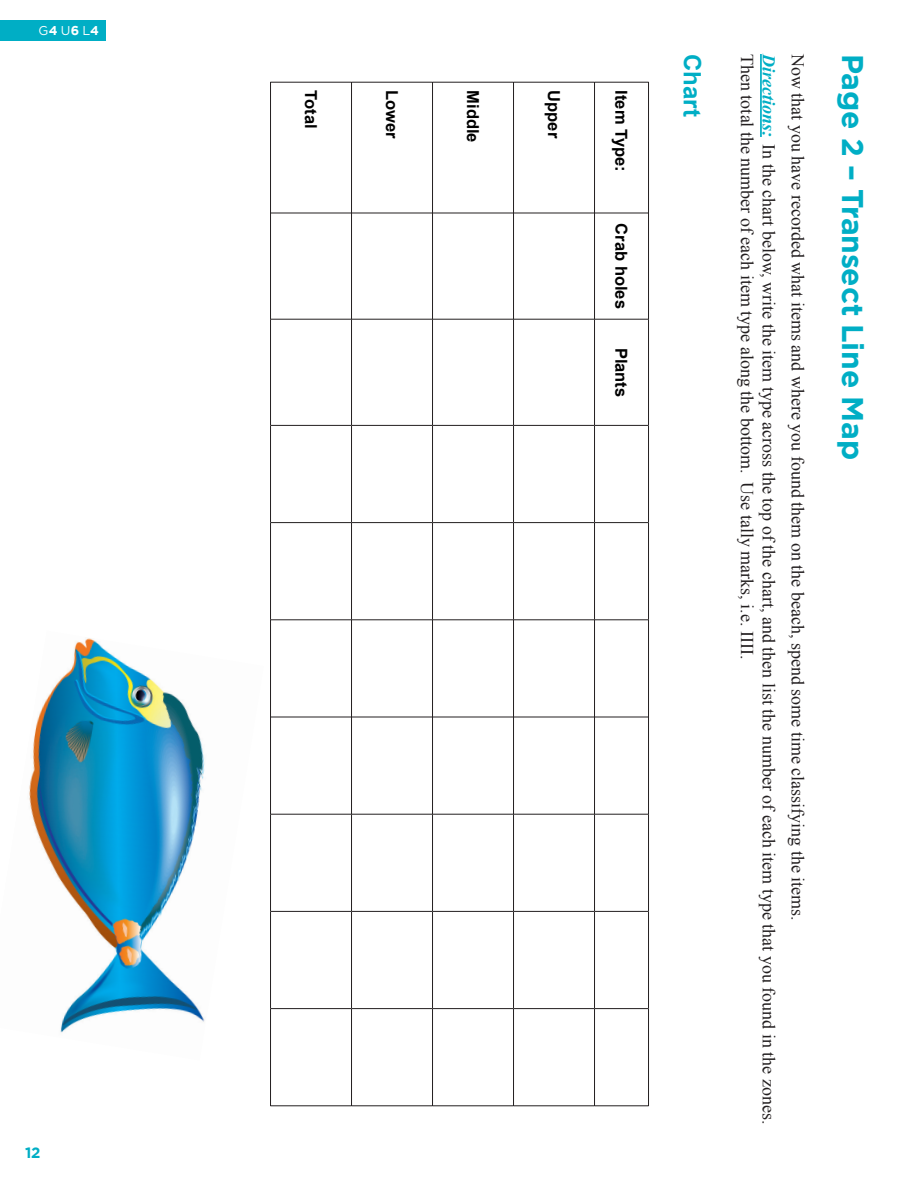
<style>
.page{position:relative;width:918px;height:1188px;background:#fff}
.page>*{position:absolute;margin:0;border:0;box-sizing:border-box;transform-origin:0 0}
.t1{font:700 30px "Gotham";letter-spacing:-.01em;color:#00aec5}
.t2{font:700 24px "Arial";color:#00aec5}
.t3{font:18px "Times New Roman";color:#231f20}
.t4{font:700 16.5px "Arial";color:#000}
.t5{font:700 15px "Gotham";color:#00aec5}
.t6{font:12.75px "Gotham";color:#fff}
.s1{font-weight:700}
.s2{font-weight:700;font-style:italic;color:#00aec5}
</style>
<div class="page">
<img style="left:29px;top:638px;width:176px;height:395px">
<hr style="left:760px;top:54px;width:2px;height:83px;background:#00aec5">
<hr style="left:648px;top:82px;width:1px;height:131px;background:#231f20">
<hr style="left:595px;top:82px;width:53px;height:1px;background:#231f20">
<hr style="left:648px;top:213px;width:1px;height:106px;background:#231f20">
<hr style="left:595px;top:213px;width:53px;height:1px;background:#231f20">
<hr style="left:648px;top:319px;width:1px;height:106px;background:#231f20">
<hr style="left:595px;top:319px;width:53px;height:1px;background:#231f20">
<hr style="left:648px;top:425px;width:1px;height:98px;background:#231f20">
<hr style="left:595px;top:425px;width:53px;height:1px;background:#231f20">
<hr style="left:648px;top:523px;width:1px;height:97px;background:#231f20">
<hr style="left:595px;top:522px;width:53px;height:1px;background:#231f20">
<hr style="left:648px;top:620px;width:1px;height:97px;background:#231f20">
<hr style="left:595px;top:619px;width:53px;height:1px;background:#231f20">
<hr style="left:648px;top:717px;width:1px;height:97px;background:#231f20">
<hr style="left:595px;top:717px;width:53px;height:1px;background:#231f20">
<hr style="left:648px;top:814px;width:1px;height:97px;background:#231f20">
<hr style="left:595px;top:814px;width:53px;height:1px;background:#231f20">
<hr style="left:648px;top:911px;width:1px;height:98px;background:#231f20">
<hr style="left:595px;top:911px;width:53px;height:1px;background:#231f20">
<hr style="left:648px;top:1009px;width:1px;height:97px;background:#231f20">
<hr style="left:595px;top:1008px;width:53px;height:1px;background:#231f20">
<hr style="left:595px;top:1105px;width:53px;height:1px;background:#231f20">
<hr style="left:594px;top:82px;width:1px;height:131px;background:#231f20">
<hr style="left:514px;top:82px;width:80px;height:1px;background:#231f20">
<hr style="left:594px;top:213px;width:1px;height:106px;background:#231f20">
<hr style="left:514px;top:213px;width:80px;height:1px;background:#231f20">
<hr style="left:594px;top:319px;width:1px;height:106px;background:#231f20">
<hr style="left:514px;top:319px;width:80px;height:1px;background:#231f20">
<hr style="left:594px;top:425px;width:1px;height:98px;background:#231f20">
<hr style="left:514px;top:425px;width:80px;height:1px;background:#231f20">
<hr style="left:594px;top:523px;width:1px;height:97px;background:#231f20">
<hr style="left:514px;top:522px;width:80px;height:1px;background:#231f20">
<hr style="left:594px;top:620px;width:1px;height:97px;background:#231f20">
<hr style="left:514px;top:619px;width:80px;height:1px;background:#231f20">
<hr style="left:594px;top:717px;width:1px;height:97px;background:#231f20">
<hr style="left:514px;top:717px;width:80px;height:1px;background:#231f20">
<hr style="left:594px;top:814px;width:1px;height:97px;background:#231f20">
<hr style="left:514px;top:814px;width:80px;height:1px;background:#231f20">
<hr style="left:594px;top:911px;width:1px;height:98px;background:#231f20">
<hr style="left:514px;top:911px;width:80px;height:1px;background:#231f20">
<hr style="left:594px;top:1009px;width:1px;height:97px;background:#231f20">
<hr style="left:514px;top:1008px;width:80px;height:1px;background:#231f20">
<hr style="left:514px;top:1105px;width:80px;height:1px;background:#231f20">
<hr style="left:513px;top:82px;width:1px;height:131px;background:#231f20">
<hr style="left:433px;top:82px;width:80px;height:1px;background:#231f20">
<hr style="left:513px;top:213px;width:1px;height:106px;background:#231f20">
<hr style="left:433px;top:213px;width:80px;height:1px;background:#231f20">
<hr style="left:513px;top:319px;width:1px;height:106px;background:#231f20">
<hr style="left:433px;top:319px;width:80px;height:1px;background:#231f20">
<hr style="left:513px;top:425px;width:1px;height:98px;background:#231f20">
<hr style="left:433px;top:425px;width:80px;height:1px;background:#231f20">
<hr style="left:513px;top:523px;width:1px;height:97px;background:#231f20">
<hr style="left:433px;top:522px;width:80px;height:1px;background:#231f20">
<hr style="left:513px;top:620px;width:1px;height:97px;background:#231f20">
<hr style="left:433px;top:619px;width:80px;height:1px;background:#231f20">
<hr style="left:513px;top:717px;width:1px;height:97px;background:#231f20">
<hr style="left:433px;top:717px;width:80px;height:1px;background:#231f20">
<hr style="left:513px;top:814px;width:1px;height:97px;background:#231f20">
<hr style="left:433px;top:814px;width:80px;height:1px;background:#231f20">
<hr style="left:513px;top:911px;width:1px;height:98px;background:#231f20">
<hr style="left:433px;top:911px;width:80px;height:1px;background:#231f20">
<hr style="left:513px;top:1009px;width:1px;height:97px;background:#231f20">
<hr style="left:433px;top:1008px;width:80px;height:1px;background:#231f20">
<hr style="left:433px;top:1105px;width:80px;height:1px;background:#231f20">
<hr style="left:432px;top:82px;width:1px;height:131px;background:#231f20">
<hr style="left:352px;top:82px;width:80px;height:1px;background:#231f20">
<hr style="left:432px;top:213px;width:1px;height:106px;background:#231f20">
<hr style="left:352px;top:213px;width:80px;height:1px;background:#231f20">
<hr style="left:432px;top:319px;width:1px;height:106px;background:#231f20">
<hr style="left:352px;top:319px;width:80px;height:1px;background:#231f20">
<hr style="left:432px;top:425px;width:1px;height:98px;background:#231f20">
<hr style="left:352px;top:425px;width:80px;height:1px;background:#231f20">
<hr style="left:432px;top:523px;width:1px;height:97px;background:#231f20">
<hr style="left:352px;top:522px;width:80px;height:1px;background:#231f20">
<hr style="left:432px;top:620px;width:1px;height:97px;background:#231f20">
<hr style="left:352px;top:619px;width:80px;height:1px;background:#231f20">
<hr style="left:432px;top:717px;width:1px;height:97px;background:#231f20">
<hr style="left:352px;top:717px;width:80px;height:1px;background:#231f20">
<hr style="left:432px;top:814px;width:1px;height:97px;background:#231f20">
<hr style="left:352px;top:814px;width:80px;height:1px;background:#231f20">
<hr style="left:432px;top:911px;width:1px;height:98px;background:#231f20">
<hr style="left:352px;top:911px;width:80px;height:1px;background:#231f20">
<hr style="left:432px;top:1009px;width:1px;height:97px;background:#231f20">
<hr style="left:352px;top:1008px;width:80px;height:1px;background:#231f20">
<hr style="left:352px;top:1105px;width:80px;height:1px;background:#231f20">
<hr style="left:351px;top:82px;width:1px;height:131px;background:#231f20">
<hr style="left:271px;top:82px;width:80px;height:1px;background:#231f20">
<hr style="left:351px;top:213px;width:1px;height:106px;background:#231f20">
<hr style="left:271px;top:213px;width:80px;height:1px;background:#231f20">
<hr style="left:351px;top:319px;width:1px;height:106px;background:#231f20">
<hr style="left:271px;top:319px;width:80px;height:1px;background:#231f20">
<hr style="left:351px;top:425px;width:1px;height:98px;background:#231f20">
<hr style="left:271px;top:425px;width:80px;height:1px;background:#231f20">
<hr style="left:351px;top:523px;width:1px;height:97px;background:#231f20">
<hr style="left:271px;top:522px;width:80px;height:1px;background:#231f20">
<hr style="left:351px;top:620px;width:1px;height:97px;background:#231f20">
<hr style="left:271px;top:619px;width:80px;height:1px;background:#231f20">
<hr style="left:351px;top:717px;width:1px;height:97px;background:#231f20">
<hr style="left:271px;top:717px;width:80px;height:1px;background:#231f20">
<hr style="left:351px;top:814px;width:1px;height:97px;background:#231f20">
<hr style="left:271px;top:814px;width:80px;height:1px;background:#231f20">
<hr style="left:351px;top:911px;width:1px;height:98px;background:#231f20">
<hr style="left:271px;top:911px;width:80px;height:1px;background:#231f20">
<hr style="left:351px;top:1009px;width:1px;height:97px;background:#231f20">
<hr style="left:271px;top:1008px;width:80px;height:1px;background:#231f20">
<hr style="left:271px;top:1105px;width:80px;height:1px;background:#231f20">
<hr style="left:270px;top:82px;width:1px;height:131px;background:#231f20">
<hr style="left:270px;top:213px;width:1px;height:106px;background:#231f20">
<hr style="left:270px;top:319px;width:1px;height:106px;background:#231f20">
<hr style="left:270px;top:425px;width:1px;height:98px;background:#231f20">
<hr style="left:270px;top:523px;width:1px;height:97px;background:#231f20">
<hr style="left:270px;top:620px;width:1px;height:97px;background:#231f20">
<hr style="left:270px;top:717px;width:1px;height:97px;background:#231f20">
<hr style="left:270px;top:814px;width:1px;height:97px;background:#231f20">
<hr style="left:270px;top:911px;width:1px;height:98px;background:#231f20">
<hr style="left:270px;top:1009px;width:1px;height:97px;background:#231f20">
<div style="left:0;top:20px;width:106px;height:20px;background:#00aec5"></div>
<p class="t6" style="left:39px;top:23px;width:62px">G<span class="s1">4</span> U<span class="s1">6</span> L<span class="s1">4</span></p>
<p class="t5" style="left:25px;top:1144px;width:17px">12</p>
<p class="t4" style="left:322px;top:90px;width:40px;rotate:90deg">Total</p>
<p class="t4" style="left:403px;top:90px;width:50px;rotate:90deg">Lower</p>
<p class="t4" style="left:484px;top:90px;width:54px;rotate:90deg">Middle</p>
<p class="t4" style="left:565px;top:90px;width:49px;rotate:90deg">Upper</p>
<p class="t4" style="left:632px;top:90px;width:83px;rotate:90deg">Item Type:</p>
<p class="t4" style="left:632px;top:223px;width:87px;rotate:90deg">Crab holes</p>
<p class="t4" style="left:632px;top:348px;width:51px;rotate:90deg">Plants</p>
<p class="t3" style="left:781px;top:54px;width:1072px;rotate:90deg"><span class="s2">Directions:</span> In the chart below, write the item type across the top of the chart, and then list the number of each item type that you found in the zones.</p>
<p class="t3" style="left:810px;top:54px;width:868px;rotate:90deg">Now that you have recorded what items and where you found them on the beach, spend some time classifying the items.</p>
<h1 class="t1" style="left:870px;top:54px;width:408px;rotate:90deg">Page 2 – Transect Line Map</h1>
<h2 class="t2" style="left:708px;top:54px;width:64px;rotate:90deg">Chart</h2>
<p class="t3" style="left:759px;top:54px;width:607px;rotate:90deg">Then total the number of each item type along the bottom. Use tally marks, i.e. IIII.</p>
</div>
